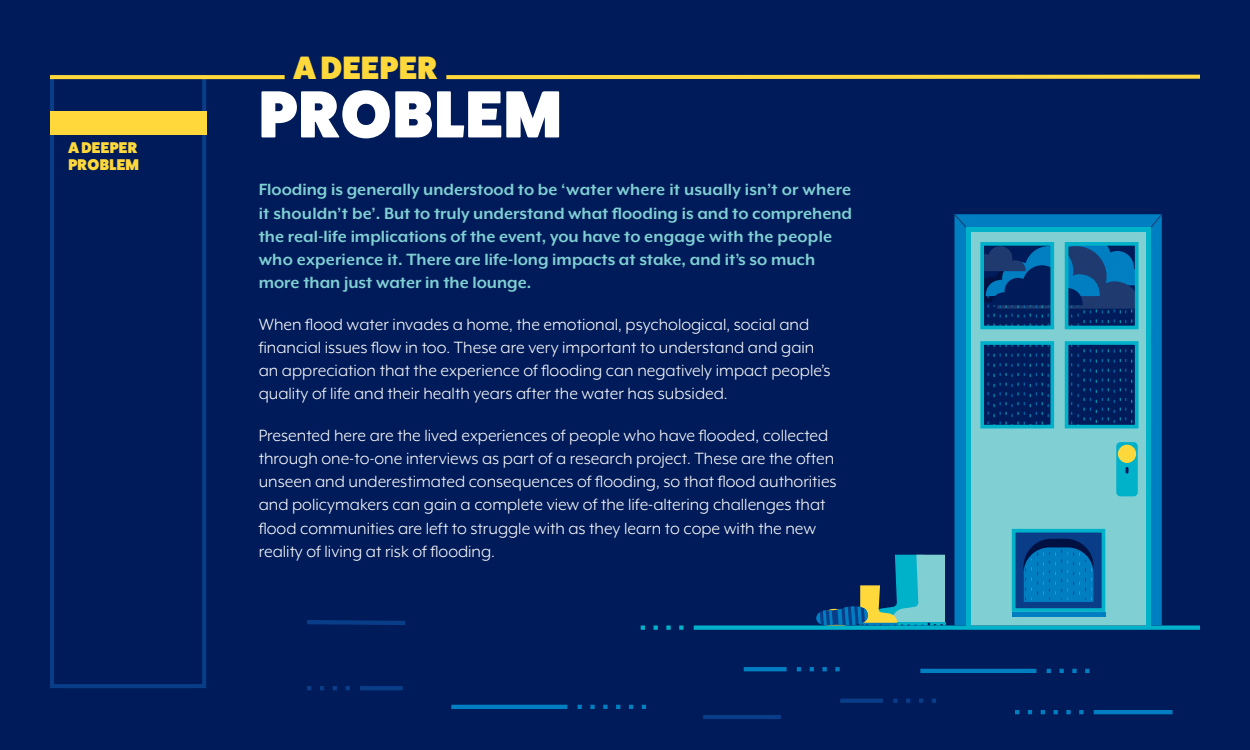
<style>
.page{position:relative;width:1250px;height:750px;background:#001b59}
.page>*{position:absolute;margin:0;border:0;box-sizing:border-box;transform-origin:0 0}
.t1{font:800 66.88px "Fat Frank";letter-spacing:.02em;color:#fff}
.t2{font:800 32.5px "Fat Frank";letter-spacing:.02em;color:#ffd93b}
.t3{font:18.75px/23.1px "Mr Eaves XL Mod OT";color:#fff}
.t4{font:700 18.75px/23.1px "Mr Eaves XL Mod OT";color:#80cfd3}
.t5{font:800 15.62px "Fat Frank";letter-spacing:.02em;color:#ffd93b}
</style>
<div class="page">
<div style="left:50px;top:75px;width:156px;height:613px;background:#001b59;border:4px solid #093d88"></div>
<svg style="left:446px;top:74px;width:754px;height:6px"></svg>
<div style="left:50px;top:111px;width:156px;height:23px;background:#ffd93b"></div>
<svg style="left:50px;top:75px;width:235px;height:4px"></svg>
<hr style="left:920px;top:669px;width:116px;height:4px;background:#007ec2">
<svg style="left:1047px;top:669px;width:4px;height:4px"></svg>
<svg style="left:1072px;top:669px;width:5px;height:4px"></svg>
<svg style="left:1059px;top:669px;width:5px;height:4px"></svg>
<svg style="left:1085px;top:669px;width:4px;height:4px"></svg>
<hr style="left:451px;top:705px;width:116px;height:4px;background:#007ec2">
<svg style="left:578px;top:705px;width:4px;height:4px"></svg>
<svg style="left:603px;top:705px;width:5px;height:4px"></svg>
<svg style="left:629px;top:705px;width:4px;height:4px"></svg>
<svg style="left:590px;top:705px;width:5px;height:4px"></svg>
<svg style="left:616px;top:705px;width:4px;height:4px"></svg>
<svg style="left:642px;top:705px;width:4px;height:4px"></svg>
<hr style="left:840px;top:699px;width:43px;height:4px;background:#093d88">
<svg style="left:893px;top:699px;width:5px;height:4px"></svg>
<svg style="left:919px;top:699px;width:4px;height:4px"></svg>
<svg style="left:906px;top:699px;width:4px;height:4px"></svg>
<svg style="left:932px;top:699px;width:4px;height:4px"></svg>
<hr style="left:360px;top:686px;width:43px;height:4px;background:#093d88">
<svg style="left:346px;top:686px;width:4px;height:4px"></svg>
<svg style="left:320px;top:686px;width:4px;height:4px"></svg>
<svg style="left:333px;top:686px;width:4px;height:4px"></svg>
<svg style="left:307px;top:686px;width:4px;height:4px"></svg>
<hr style="left:703px;top:715px;width:78px;height:4px;background:#093d88">
<hr style="left:1094px;top:710px;width:79px;height:4px;background:#007ec2">
<svg style="left:1079px;top:710px;width:5px;height:4px"></svg>
<svg style="left:1054px;top:710px;width:4px;height:4px"></svg>
<svg style="left:1028px;top:710px;width:4px;height:4px"></svg>
<svg style="left:1066px;top:710px;width:5px;height:4px"></svg>
<svg style="left:1041px;top:710px;width:4px;height:4px"></svg>
<svg style="left:1015px;top:710px;width:4px;height:4px"></svg>
<hr style="left:744px;top:667px;width:43px;height:4px;background:#007ec2">
<svg style="left:797px;top:667px;width:4px;height:4px"></svg>
<svg style="left:822px;top:667px;width:5px;height:4px"></svg>
<svg style="left:810px;top:667px;width:4px;height:4px"></svg>
<svg style="left:835px;top:667px;width:5px;height:4px"></svg>
<svg style="left:307px;top:620px;width:99px;height:5px"></svg>
<div style="left:694px;top:625px;width:506px;height:5px;background:#00b1ca"></div>
<svg style="left:679px;top:625px;width:5px;height:5px"></svg>
<svg style="left:654px;top:625px;width:4px;height:5px"></svg>
<svg style="left:666px;top:625px;width:5px;height:5px"></svg>
<svg style="left:641px;top:625px;width:4px;height:5px"></svg>
<svg style="left:954px;top:214px;width:208px;height:411px"></svg>
<div style="left:1116px;top:442px;width:22px;height:54px;background:#00b1ca;border-radius:4px"></div>
<div style="left:1118px;top:445px;width:18px;height:18px;background:#ffd93b;border-radius:50%"></div>
<svg style="left:1126px;top:467px;width:2px;height:7px"></svg>
<div style="left:1014px;top:531px;width:89px;height:79px;background:#093d88"></div>
<div style="left:1012px;top:529px;width:93px;height:83px;border:4px solid #00b1ca"></div>
<div style="left:980px;top:242px;width:74px;height:87px;border:4px solid #00b1ca"></div>
<div style="left:980px;top:341px;width:74px;height:87px;border:4px solid #00b1ca"></div>
<div style="left:1065px;top:242px;width:74px;height:87px;border:4px solid #00b1ca"></div>
<div style="left:1065px;top:341px;width:74px;height:87px;border:4px solid #00b1ca"></div>
<svg style="left:1024px;top:539px;width:70px;height:63px;background:#006aac"></svg>
<svg style="left:954px;top:214px;width:14px;height:15px"></svg>
<svg style="left:1150px;top:214px;width:12px;height:15px"></svg>
<hr style="left:966px;top:228px;width:185px;height:4px;background:#00b1ca">
<div style="left:966px;top:228px;width:5px;height:397px;background:#00b1ca"></div>
<div style="left:1146px;top:228px;width:5px;height:397px;background:#00b1ca"></div>
<hr style="left:1012px;top:612px;width:93px;height:4px;background:#007ec2">
<svg style="left:817px;top:555px;width:129px;height:70px"></svg>
<p class="t5" style="left:68px;top:139px;width:71px">A DEEPER</p>
<p class="t5" style="left:68px;top:155px;width:72px">PROBLEM</p>
<h2 class="t2" style="left:294px;top:50px;width:145px">A DEEPER</h2>
<h1 class="t1" style="left:259px;top:77px;width:304px">PROBLEM</h1>
<p class="t4" style="left:259px;top:178px;width:595px">Flooding is generally understood to be ‘water where it usually isn’t or where it shouldn’t be’. But to truly understand what flooding is and to comprehend the real-life implications of the event, you have to engage with the people who experience it. There are life-long impacts at stake, and it’s so much more than just water in the lounge.</p>
<p class="t3" style="left:259px;top:313px;width:573px">When flood water invades a home, the emotional, psychological, social and financial issues flow in too. These are very important to understand and gain an appreciation that the experience of flooding can negatively impact people’s quality of life and their health years after the water has subsided.</p>
<p class="t3" style="left:259px;top:424px;width:579px">Presented here are the lived experiences of people who have flooded, collected through one-to-one interviews as part of a research project. These are the often unseen and underestimated consequences of flooding, so that flood authorities and policymakers can gain a complete view of the life-altering challenges that flood communities are left to struggle with as they learn to cope with the new reality of living at risk of flooding.</p>
</div>
